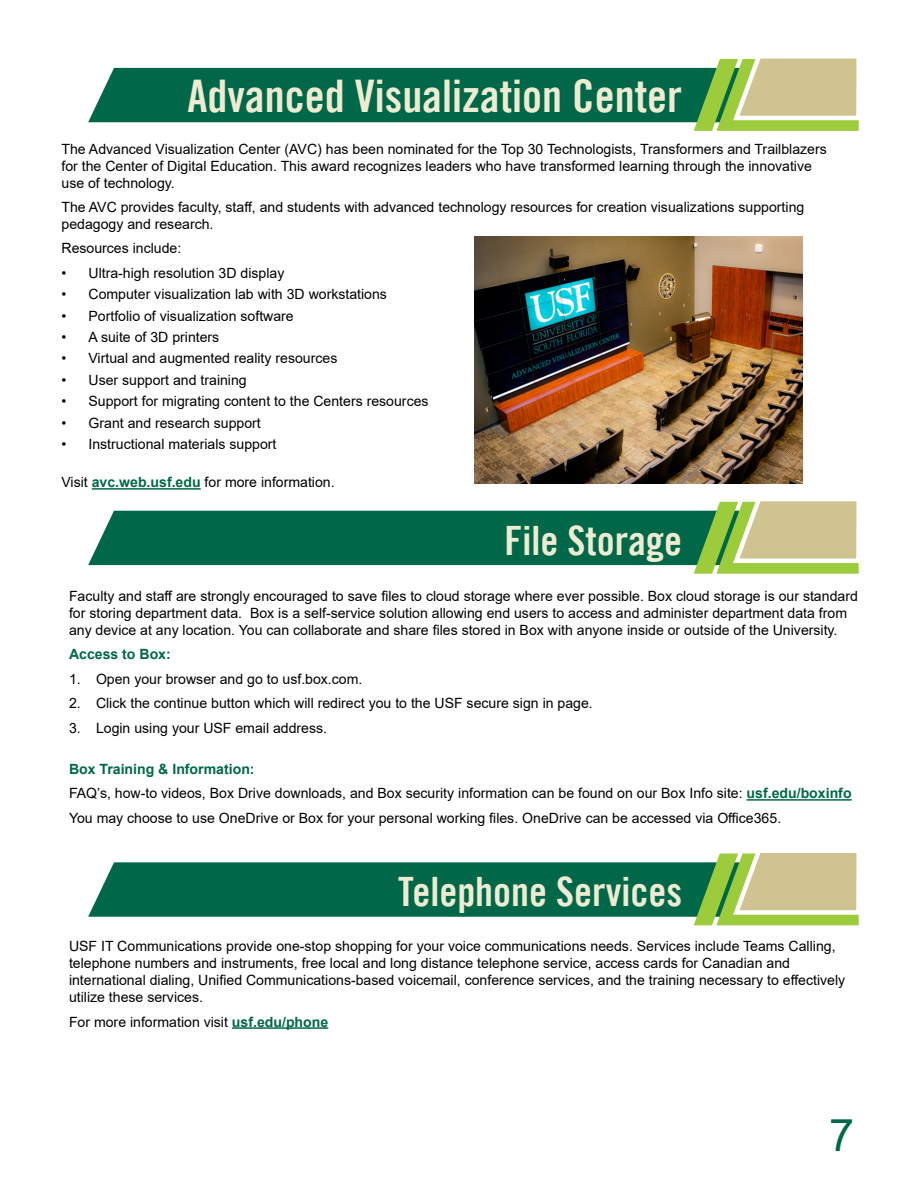
<style>
.page{position:relative;width:918px;height:1188px;background:#fff}
.page>*{position:absolute;margin:0;border:0;box-sizing:border-box;transform-origin:0 0}
.t1{font:45px "Trade Gothic LT Bold Cond Twenty";color:#edebd1}
.t2{font:45px "Arial";color:#006848}
.t3{font:40.5px "Trade Gothic LT Bold Cond Twenty";color:#edebd1}
.t4{font:14.1px/17px "Arial";color:#000}
.t5{font:700 14.1px "Arial";color:#006848}
.s1{font-weight:700;color:#006848}
</style>
<div class="page">
<svg style="left:88px;top:501px;width:771px;height:73px"></svg>
<svg style="left:88px;top:58px;width:771px;height:73px"></svg>
<hr style="left:92px;top:488px;width:109px;height:2px;background:#006848">
<img style="left:475px;top:237px;width:328px;height:246px">
<hr style="left:232px;top:1027px;width:96px;height:2px;background:#006848">
<svg style="left:88px;top:853px;width:771px;height:72px"></svg>
<hr style="left:747px;top:799px;width:105px;height:2px;background:#006848">
<h1 class="t1" style="left:188px;top:69px;width:496px">Advanced Visualization Center</h1>
<p class="t4" style="left:62px;top:140px;width:767px">The Advanced Visualization Center (AVC) has been nominated for the Top 30 Technologists, Transformers and Trailblazers for the Center of Digital Education. This award recognizes leaders who have transformed learning through the innovative use of technology.</p>
<p class="t4" style="left:62px;top:198px;width:744px">The AVC provides faculty, staff, and students with advanced technology resources for creation visualizations supporting pedagogy and research.</p>
<p class="t4" style="left:62px;top:240px;width:121px">Resources include:</p>
<p class="t4" style="left:62px;top:264px;width:224px">• Ultra-high resolution 3D display</p>
<p class="t4" style="left:62px;top:286px;width:327px">• Computer visualization lab with 3D workstations</p>
<p class="t4" style="left:62px;top:307px;width:234px">• Portfolio of visualization software</p>
<p class="t4" style="left:62px;top:328px;width:159px">• A suite of 3D printers</p>
<p class="t4" style="left:62px;top:350px;width:277px">• Virtual and augmented reality resources</p>
<p class="t4" style="left:62px;top:371px;width:187px">• User support and training</p>
<p class="t4" style="left:62px;top:393px;width:369px">• Support for migrating content to the Centers resources</p>
<p class="t4" style="left:62px;top:414px;width:201px">• Grant and research support</p>
<p class="t4" style="left:62px;top:436px;width:217px">• Instructional materials support</p>
<p class="t4" style="left:62px;top:474px;width:275px">Visit <span class="s1">avc.web.usf.edu</span> for more information.</p>
<h2 class="t3" style="left:505px;top:516px;width:179px">File Storage</h2>
<p class="t4" style="left:69px;top:588px;width:790px">Faculty and staff are strongly encouraged to save files to cloud storage where ever possible. Box cloud storage is our standard for storing department data. Box is a self-service solution allowing end users to access and administer department data from any device at any location. You can collaborate and share files stored in Box with anyone inside or outside of the University.</p>
<p class="t5" style="left:69px;top:644px;width:103px">Access to Box:</p>
<p class="t4" style="left:69px;top:670px;width:295px">1. Open your browser and go to usf.box.com.</p>
<p class="t4" style="left:69px;top:695px;width:525px">2. Click the continue button which will redirect you to the USF secure sign in page.</p>
<p class="t4" style="left:69px;top:719px;width:260px">3. Login using your USF email address.</p>
<p class="t4" style="left:69px;top:757px;width:784px;line-height:24.5px"><span class="s1">Box Training &amp; Information:<br></span>FAQ’s, how-to videos, Box Drive downloads, and Box security information can be found on our Box Info site: <span class="s1">usf.edu/boxinfo<br></span>You may choose to use OneDrive or Box for your personal working files. OneDrive can be accessed via Office365.</p>
<h2 class="t3" style="left:398px;top:867px;width:286px">Telephone Services</h2>
<p class="t4" style="left:69px;top:938px;width:778px">USF IT Communications provide one-stop shopping for your voice communications needs. Services include Teams Calling, telephone numbers and instruments, free local and long distance telephone service, access cards for Canadian and international dialing, Unified Communications-based voicemail, conference services, and the training necessary to effectively utilize these services.</p>
<p class="t4" style="left:69px;top:1013px;width:261px">For more information visit <span class="s1">usf.edu/phone</span></p>
<h1 class="t2" style="left:829px;top:1104px;width:27px">7</h1>
</div>
